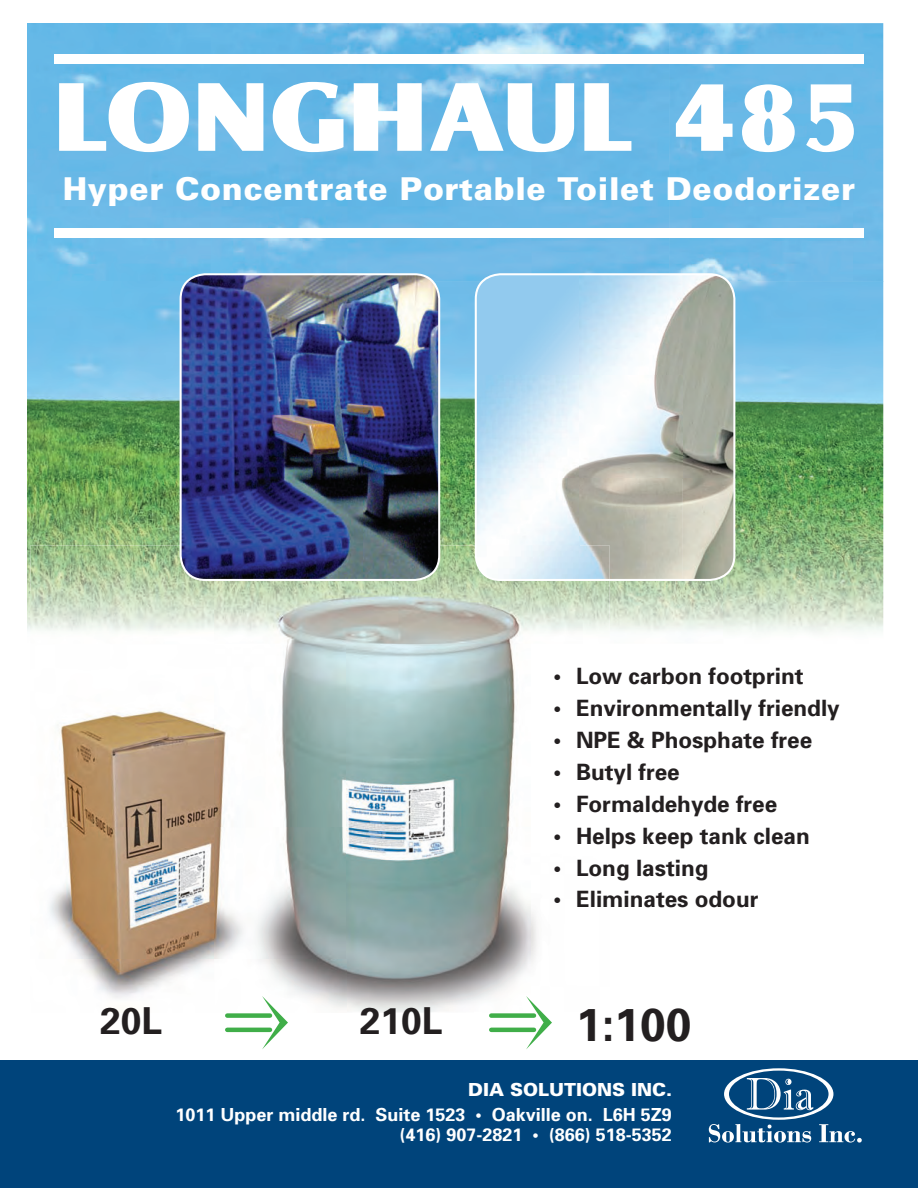
<style>
.page{position:relative;width:918px;height:1188px;background:#fff}
.page>*{position:absolute;margin:0;border:0;box-sizing:border-box;transform-origin:0 0}
.t1{font:900 93px "Omni";color:#fff}
.t2{font:700 46.2px "Univers";color:#231f20}
.t3{font:700 37.2px "Univers";color:#231f20}
.t4{font:900 31.5px "Univers";letter-spacing:.02em;color:#fff}
.t5{font:700 22.5px "Univers";color:#231f20}
.t6{font:700 18px/20.2px "Univers";color:#fff;text-align:right}
.t7{font:900 18px "Univers";color:#fff}
</style>
<div class="page">
<img style="left:27px;top:23px;width:856px;height:258px">
<img style="left:27px;top:281px;width:154px;height:311px">
<img style="left:439px;top:281px;width:37px;height:264px">
<img style="left:723px;top:281px;width:160px;height:351px">
<img style="left:610px;top:580px;width:113px;height:51px">
<img style="left:27px;top:592px;width:3px;height:38px">
<div style="left:0;top:1061px;width:918px;height:127px;background:#00447b"></div>
<img style="left:30px;top:545px;width:580px;height:467px">
<div style="left:54px;top:54px;width:810px;height:10px;background:#fff"></div>
<div style="left:54px;top:228px;width:810px;height:10px;background:#fff"></div>
<div style="left:227px;top:1013px;width:43px;height:5px;background:#40ae49"></div>
<hr style="left:227px;top:1028px;width:43px;height:4px;background:#40ae49">
<svg style="left:262px;top:996px;width:26px;height:53px"></svg>
<div style="left:491px;top:1013px;width:43px;height:5px;background:#40ae49"></div>
<hr style="left:491px;top:1028px;width:43px;height:4px;background:#40ae49">
<svg style="left:526px;top:996px;width:26px;height:53px"></svg>
<svg style="left:709px;top:1068px;width:153px;height:75px"></svg>
<img style="left:181px;top:274px;width:258px;height:306px">
<div style="left:180px;top:273px;width:260px;height:308px;border:2px solid #fff;border-radius:25px"></div>
<img style="left:476px;top:274px;width:258px;height:204px">
<img style="left:478px;top:478px;width:101px;height:67px">
<img style="left:579px;top:478px;width:155px;height:102px">
<img style="left:476px;top:545px;width:134px;height:35px">
<div style="left:475px;top:273px;width:260px;height:308px;border:2px solid #fff;border-radius:25px"></div>
<h1 class="t1" style="left:54px;top:58px;width:811px">LONGHAUL 485</h1>
<h3 class="t4" style="left:63px;top:169px;width:794px">Hyper Concentrate Portable Toilet Deodorizer</h3>
<p class="t5" style="left:554px;top:662px;width:252px">• Low carbon footprint</p>
<p class="t5" style="left:554px;top:694px;width:288px">• Environmentally friendly</p>
<p class="t5" style="left:554px;top:726px;width:260px">• NPE &amp; Phosphate free</p>
<p class="t5" style="left:554px;top:758px;width:128px">• Butyl free</p>
<p class="t5" style="left:554px;top:789px;width:225px">• Formaldehyde free</p>
<p class="t5" style="left:554px;top:821px;width:258px">• Helps keep tank clean</p>
<p class="t5" style="left:554px;top:853px;width:157px">• Long lasting</p>
<p class="t5" style="left:554px;top:885px;width:207px">• Eliminates odour</p>
<h3 class="t3" style="left:100px;top:997px;width:63px">20L</h3>
<h3 class="t3" style="left:360px;top:997px;width:84px">210L</h3>
<h2 class="t2" style="left:576px;top:995px;width:117px">1:100</h2>
<p class="t7" style="left:468px;top:1078px;width:205px">DIA SOLUTIONS INC.</p>
<p class="t6" style="left:175px;top:1104px;width:498px">1011 Upper middle rd. Suite 1523 • Oakville on. L6H 5Z9 (416) 907-2821 • (866) 518-5352</p>
</div>
